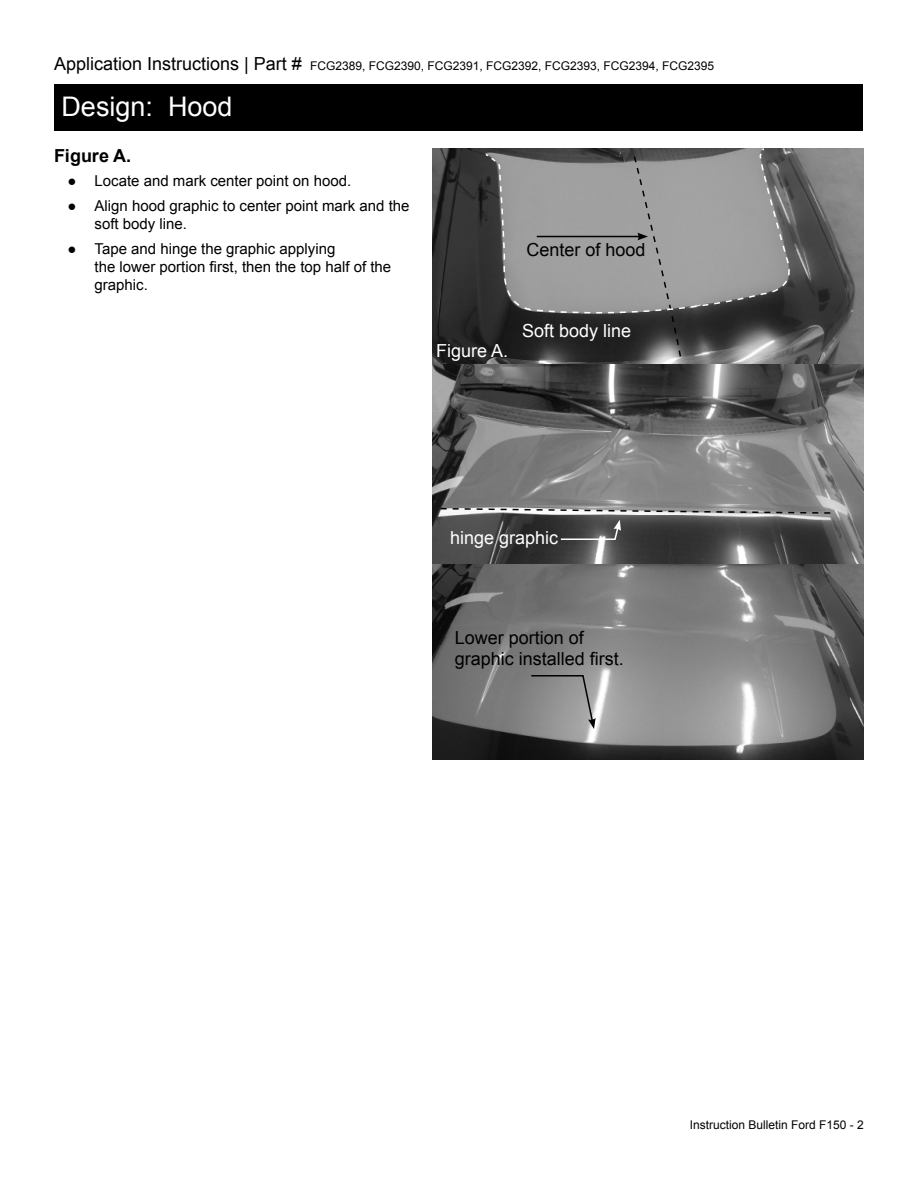
<style>
.page{position:relative;width:918px;height:1188px;background:#fff}
.page>*{position:absolute;margin:0;border:0;box-sizing:border-box;transform-origin:0 0}
.t1{font:27px "Arial";color:#fff}
.t2{font:18px/21.6px "Arial";color:#000}
.t3{font:18px "Arial";color:#fff}
.t4{font:700 18px "Arial";color:#000}
.t5{font:15px/18px "Arial";color:#000}
.t6{font:12px "Arial";color:#000}
.s1{font-size:18px}
.s2{font-weight:900}
</style>
<div class="page">
<div style="left:55px;top:85px;width:808px;height:46px;background:#000"></div>
<img style="left:432px;top:148px;width:432px;height:611px">
<svg style="left:439px;top:507px;width:393px;height:7px"></svg>
<svg style="left:559px;top:520px;width:62px;height:21px"></svg>
<svg style="left:530px;top:674px;width:66px;height:55px"></svg>
<svg style="left:547px;top:155px;width:244px;height:203px"></svg>
<svg style="left:484px;top:148px;width:306px;height:164px"></svg>
<p class="t6" style="left:54px;top:58px;width:662px"><span class="s1">Application Instructions | Part #</span> FCG2389, FCG2390, FCG2391, FCG2392, FCG2393, FCG2394, FCG2395</p>
<h1 class="t1" style="left:62px;top:89px;width:173px">Design: Hood</h1>
<p class="t4" style="left:54px;top:143px;width:79px">Figure A.</p>
<p class="t5" style="left:68px;top:172px;width:285px"><span class="s2">●</span> Locate and mark center point on hood.</p>
<p class="t5" style="left:94px;top:197px;width:317px;text-indent:-27px"><span class="s2">●</span> Align hood graphic to center point mark and the soft body line.</p>
<p class="t5" style="left:94px;top:240px;width:298px;text-indent:-27px"><span class="s2">●</span> Tape and hinge the graphic applying<br>the lower portion first, then the top half of the graphic.</p>
<p class="t2" style="left:526px;top:239px;width:121px">Center of hood</p>
<p class="t3" style="left:436px;top:339px;width:74px">Figure A.</p>
<p class="t3" style="left:522px;top:319px;width:111px">Soft body line</p>
<p class="t3" style="left:450px;top:526px;width:110px">hinge graphic</p>
<p class="t2" style="left:455px;top:627px;width:171px">Lower portion of graphic installed first.</p>
<p class="t6" style="left:690px;top:1117px;width:176px">Instruction Bulletin Ford F150 - 2</p>
</div>
